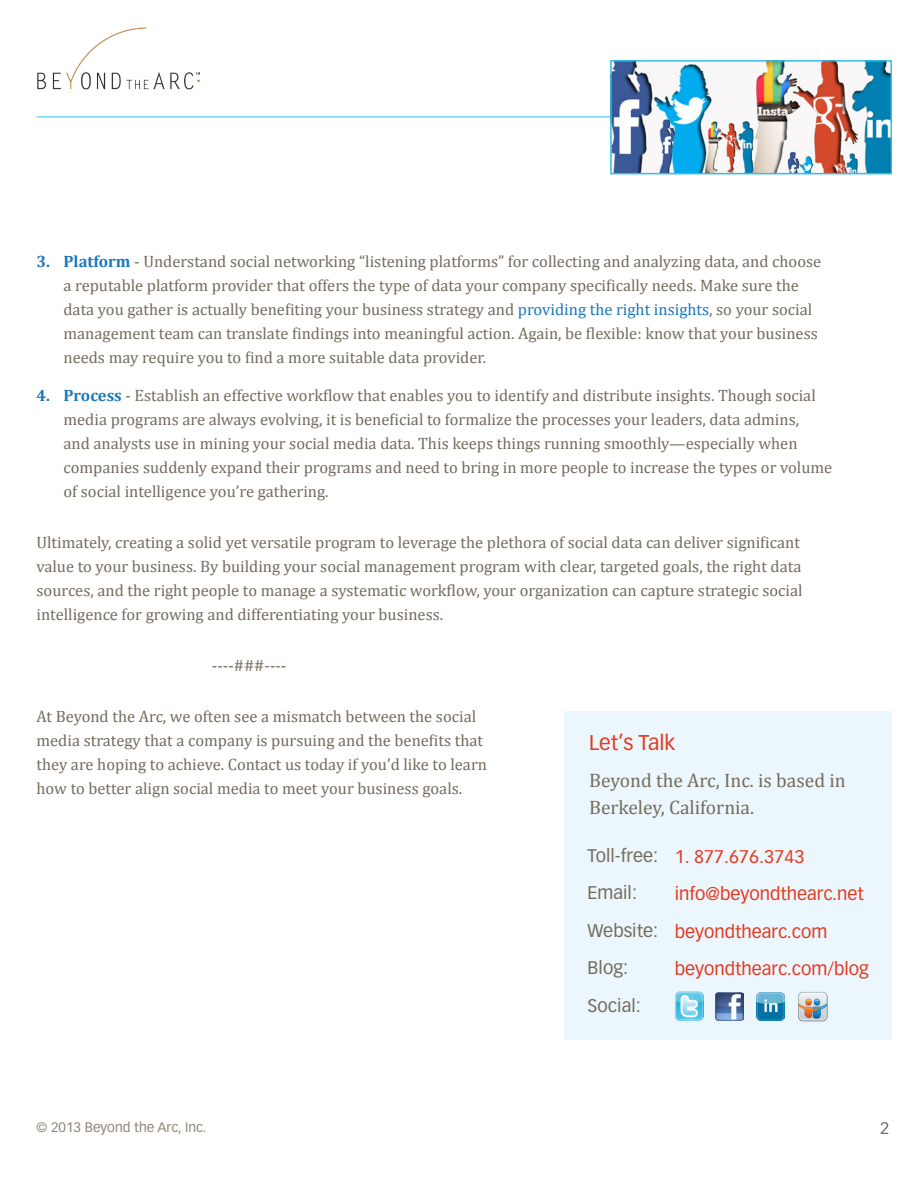
<style>
.page{position:relative;width:918px;height:1188px;background:#fff}
.page>*{position:absolute;margin:0;border:0;box-sizing:border-box;transform-origin:0 0}
.t1{font:21px "Vectora LH";color:#e43920}
.t2{font:19.5px/27px "Cambria";color:#746b5d}
.t3{font:18px "Vectora LT Std";color:#e43920}
.t4{font:18px "Vectora LT Std";color:#746b5d}
.t5{font:16.5px/24px "Cambria";color:#746b5d}
.t6{font:16.5px "Vectora LH";color:#746b5d}
.t7{font:13.5px "Vectora LT Std";color:#908474}
.s1{font-weight:700;color:#1a77bc}
.s2{color:#1a77bc}
</style>
<div class="page">
<hr style="left:37px;top:117px;width:700px;height:1px;background:#31bee9">
<img style="left:37px;top:27px;width:163px;height:63px">
<div style="left:564px;top:711px;width:328px;height:329px;background:#ebf7fc"></div>
<img style="left:675px;top:992px;width:28px;height:28px">
<img style="left:715px;top:992px;width:28px;height:28px">
<img style="left:756px;top:992px;width:29px;height:28px">
<img style="left:798px;top:992px;width:30px;height:29px">
<img style="left:613px;top:63px;width:276px;height:108px">
<div style="left:610px;top:60px;width:282px;height:114px;border:2px solid #31bee9"></div>
<p class="t5" style="left:63px;top:250px;width:759px;text-indent:-27px"><span class="s1">3. Platform</span> - Understand social networking “listening platforms” for collecting and analyzing data, and choose a reputable platform provider that offers the type of data your company specifically needs. Make sure the data you gather is actually benefiting your business strategy and <span class="s2">providing the right insights</span>, so your social management team can translate findings into meaningful action. Again, be flexible: know that your business needs may require you to find a more suitable data provider.</p>
<p class="t5" style="left:63px;top:383px;width:770px;text-indent:-27px"><span class="s1">4. Process</span> - Establish an effective workflow that enables you to identify and distribute insights. Though social media programs are always evolving, it is beneficial to formalize the processes your leaders, data admins,<br>and analysts use in mining your social media data. This keeps things running smoothly—especially when companies suddenly expand their programs and need to bring in more people to increase the types or volume of social intelligence you’re gathering.</p>
<p class="t5" style="left:36px;top:530px;width:768px">Ultimately, creating a solid yet versatile program to leverage the plethora of social data can deliver significant value to your business. By building your social management program with clear, targeted goals, the right data sources, and the right people to manage a systematic workflow, your organization can capture strategic social intelligence for growing and differentiating your business.</p>
<p class="t5" style="left:212px;top:653px;width:76px">----###----</p>
<p class="t5" style="left:36px;top:704px;width:452px">At Beyond the Arc, we often see a mismatch between the social media strategy that a company is pursuing and the benefits that they are hoping to achieve. Contact us today if you’d like to learn how to better align social media to meet your business goals.</p>
<p class="t1" style="left:589px;top:730px;width:88px">Let’s Talk</p>
<p class="t2" style="left:589px;top:767px;width:258px">Beyond the Arc, Inc. is based in<br>Berkeley, California.</p>
<p class="t4" style="left:588px;top:845px;width:72px">Toll-free:</p>
<p class="t4" style="left:588px;top:882px;width:51px">Email:</p>
<p class="t4" style="left:588px;top:920px;width:72px">Website:</p>
<p class="t4" style="left:588px;top:957px;width:42px">Blog:</p>
<p class="t4" style="left:588px;top:995px;width:55px">Social:</p>
<p class="t3" style="left:675px;top:846px;width:131px">1. 877.676.3743</p>
<p class="t3" style="left:675px;top:883px;width:190px">info@beyondthearc.net</p>
<p class="t3" style="left:675px;top:921px;width:154px">beyondthearc.com</p>
<p class="t3" style="left:675px;top:958px;width:196px">beyondthearc.com/blog</p>
<p class="t7" style="left:36px;top:1119px;width:171px">© 2013 Beyond the Arc, Inc.</p>
<p class="t6" style="left:880px;top:1119px;width:11px">2</p>
</div>
